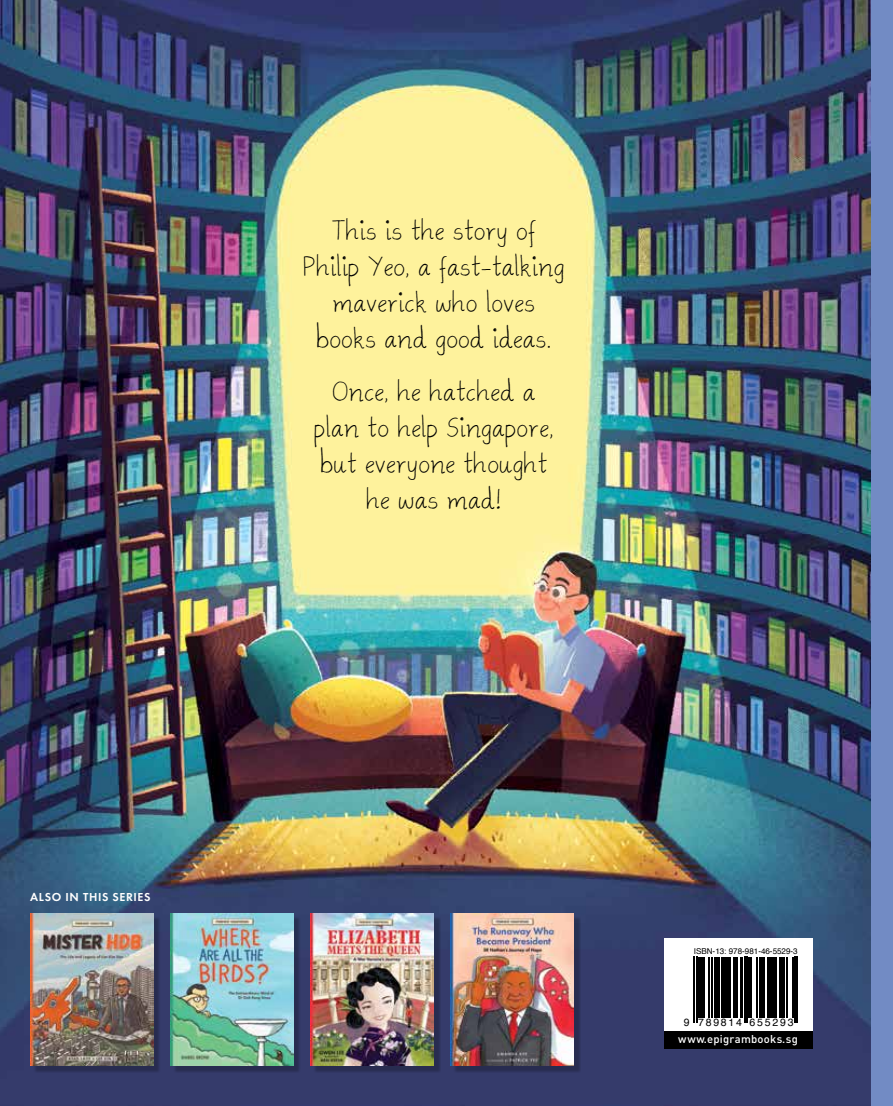
<style>
.page{position:relative;width:893px;height:1106px;background:#fff}
.page>*{position:absolute;margin:0;border:0;box-sizing:border-box;transform-origin:0 0}
.t1{font:24px/36px "Ammys Handwriting";color:#000;text-align:center}
.t2{font:700 12px "Function";letter-spacing:.05em;color:#fff}
.t3{font:500 11.25px "DIN";letter-spacing:.02em;color:#fff}
.t4{font:10.5px "Helvetica";letter-spacing:.17em;color:#000}
.t5{font:8.1px "Helvetica";color:#000}
</style>
<div class="page">
<img style="left:0;top:0;width:872px;height:1106px">
<div style="left:664px;top:938px;width:148px;height:93px;background:#fff"></div>
<div style="left:664px;top:1031px;width:148px;height:17px;background:#000"></div>
<div style="left:872px;top:0;width:21px;height:1106px;background:#728bc4"></div>
<hr style="left:694px;top:956px;width:1px;height:66px;background:#000">
<hr style="left:696px;top:956px;width:1px;height:66px;background:#000">
<hr style="left:698px;top:956px;width:3px;height:61px;background:#000">
<hr style="left:702px;top:956px;width:3px;height:61px;background:#000">
<hr style="left:708px;top:956px;width:1px;height:61px;background:#000">
<hr style="left:711px;top:956px;width:1px;height:61px;background:#000">
<hr style="left:715px;top:956px;width:1px;height:61px;background:#000">
<hr style="left:717px;top:956px;width:3px;height:61px;background:#000">
<hr style="left:721px;top:956px;width:2px;height:61px;background:#000">
<hr style="left:724px;top:956px;width:4px;height:61px;background:#000">
<hr style="left:729px;top:956px;width:2px;height:61px;background:#000">
<hr style="left:733px;top:956px;width:2px;height:61px;background:#000">
<hr style="left:736px;top:956px;width:2px;height:61px;background:#000">
<hr style="left:741px;top:956px;width:2px;height:61px;background:#000">
<hr style="left:744px;top:956px;width:1px;height:66px;background:#000">
<hr style="left:746px;top:956px;width:1px;height:66px;background:#000">
<hr style="left:748px;top:956px;width:2px;height:61px;background:#000">
<hr style="left:751px;top:956px;width:1px;height:61px;background:#000">
<hr style="left:756px;top:956px;width:1px;height:61px;background:#000">
<hr style="left:759px;top:956px;width:4px;height:61px;background:#000">
<hr style="left:764px;top:956px;width:1px;height:61px;background:#000">
<hr style="left:767px;top:956px;width:3px;height:61px;background:#000">
<hr style="left:771px;top:956px;width:3px;height:61px;background:#000">
<hr style="left:775px;top:956px;width:2px;height:61px;background:#000">
<hr style="left:779px;top:956px;width:3px;height:61px;background:#000">
<hr style="left:783px;top:956px;width:2px;height:61px;background:#000">
<hr style="left:787px;top:956px;width:1px;height:61px;background:#000">
<hr style="left:792px;top:956px;width:1px;height:61px;background:#000">
<hr style="left:794px;top:956px;width:1px;height:66px;background:#000">
<hr style="left:797px;top:956px;width:1px;height:66px;background:#000">
<div style="left:33px;top:915px;width:128px;height:158px;background:#000;opacity:.25"></div>
<img style="left:30px;top:913px;width:123px;height:152px">
<div style="left:173px;top:915px;width:128px;height:158px;background:#000;opacity:.25"></div>
<img style="left:170px;top:913px;width:124px;height:152px">
<div style="left:313px;top:915px;width:128px;height:158px;background:#000;opacity:.25"></div>
<img style="left:311px;top:913px;width:123px;height:152px">
<div style="left:453px;top:915px;width:128px;height:158px;background:#000;opacity:.25"></div>
<img style="left:451px;top:913px;width:123px;height:152px">
<p class="t2" style="left:30px;top:890px;width:122px">ALSO IN THIS SERIES</p>
<p class="t1" style="left:304px;top:215px;width:263px">This is the story of<br>Philip Yeo, a fast-talking maverick who loves books and good ideas.</p>
<p class="t1" style="left:315px;top:376px;width:241px">Once, he hatched a plan to help Singapore, but everyone thought he was mad!</p>
<p class="t5" style="left:694px;top:944px;width:105px">ISBN-13: 978-981-46-5529-3</p>
<p class="t4" style="left:684px;top:1014px;width:111px">9 789814 655293</p>
<p class="t3" style="left:678px;top:1032px;width:121px">www.epigrambooks.sg</p>
</div>
